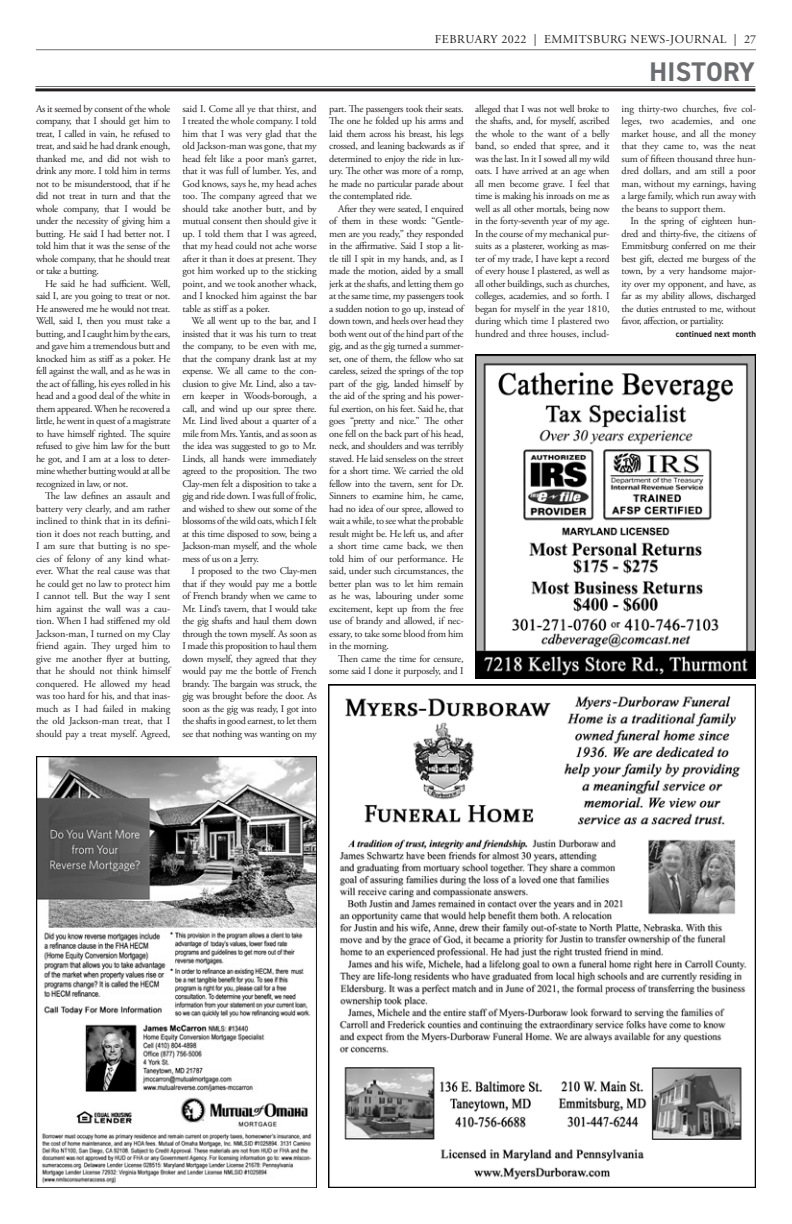
<style>
.page{position:relative;width:792px;height:1224px;background:#fff}
.page>*{position:absolute;margin:0;border:0;box-sizing:border-box;transform-origin:0 0}
.t1{font:700 27px "DIN2014";letter-spacing:.005em;color:#6c6d70}
.t2{font:12px "Adobe Garamond Pro";letter-spacing:.035em;color:#231f20}
.body{font:10.2px/12.5px "Adobe Garamond Pro";letter-spacing:-.03em;color:#231f20;text-align:justify}
.t3{font:700 8.8px "DIN2014";color:#231f20}
</style>
<div class="page">
<hr style="left:36px;top:49px;width:720px;height:1px;background:#6c6d70">
<hr style="left:35px;top:86px;width:720px;height:1px;background:#6c6d70">
<hr style="left:35px;top:88px;width:720px;height:3px;background:#231f20">
<img style="left:329px;top:684px;width:427px;height:504px">
<img style="left:36px;top:756px;width:281px;height:432px">
<img style="left:476px;top:354px;width:279px;height:324px">
<p class="body" style="left:36px;top:103px;width:136px">As it seemed by consent of the whole company, that I should get him to treat, I called in vain, he refused to treat, and said he had drank enough, thanked me, and did not wish to drink any more. I told him in terms not to be misunderstood, that if he did not treat in turn and that the whole company, that I would be under the necessity of giving him a butting. He said I had better not. I told him that it was the sense of the whole company, that he should treat or take a butting.</p>
<p class="body" style="left:36px;top:278px;width:136px;text-indent:9px">He said he had sufficient. Well, said I, are you going to treat or not.<br>He answered me he would not treat.<br>Well, said I, then you must take a butting, and I caught him by the ears, and gave him a tremendous butt and knocked him as stiff as a poker. He fell against the wall, and as he was in the act of falling, his eyes rolled in his head and a good deal of the white in them appeared. When he recovered a little, he went in quest of a magistrate to have himself righted. The squire refused to give him law for the butt he got, and I am at a loss to deter&shy;mine whether butting would at all be recognized in law, or not.</p>
<p class="body" style="left:36px;top:490px;width:136px;text-indent:9px">The law defines an assault and battery very clearly, and am rather inclined to think that in its defini&shy;tion it does not reach butting, and I am sure that butting is no spe&shy;cies of felony of any kind what&shy;ever. What the real cause was that he could get no law to protect him I cannot tell. But the way I sent him against the wall was a cau&shy;tion. When I had stiffened my old Jackson-man, I turned on my Clay friend again. They urged him to give me another flyer at butting, that he should not think himself conquered. He allowed my head was too hard for his, and that inas&shy;much as I had failed in making the old Jackson-man treat, that I should pay a treat myself. Agreed,</p>
<p class="body" style="left:182px;top:103px;width:136px">said I. Come all ye that thirst, and I treated the whole company. I told him that I was very glad that the old Jackson-man was gone, that my head felt like a poor man’s garret, that it was full of lumber. Yes, and God knows, says he, my head aches too. The company agreed that we should take another butt, and by mutual consent then should give it up. I told them that I was agreed, that my head could not ache worse after it than it does at present. They got him worked up to the sticking point, and we took another whack, and I knocked him against the bar table as stiff as a poker.</p>
<p class="body" style="left:182px;top:315px;width:136px;text-indent:9px">We all went up to the bar, and I insisted that it was his turn to treat the company, to be even with me, that the company drank last at my expense. We all came to the con&shy;clusion to give Mr. Lind, also a tav&shy;ern keeper in Woods-borough, a call, and wind up our spree there.<br>Mr. Lind lived about a quarter of a mile from Mrs. Yantis, and as soon as the idea was suggested to go to Mr.<br>Linds, all hands were immediately agreed to the proposition. The two Clay-men felt a disposition to take a gig and ride down. I was full of frolic, and wished to shew out some of the blossoms of the wild oats, which I felt at this time disposed to sow, being a Jackson-man myself, and the whole mess of us on a Jerry.</p>
<p class="body" style="left:182px;top:565px;width:136px;text-indent:9px">I proposed to the two Clay-men that if they would pay me a bottle of French brandy when we came to Mr. Lind’s tavern, that I would take the gig shafts and haul them down through the town myself. As soon as I made this proposition to haul them down myself, they agreed that they would pay me the bottle of French brandy. The bargain was struck, the gig was brought before the door. As soon as the gig was ready, I got into the shafts in good earnest, to let them see that nothing was wanting on my</p>
<p class="t2" style="left:435px;top:32px;width:323px">FEBRUARY 2022 | EMMITSBURG NEWS-JOURNAL | 27</p>
<p class="t1" style="left:650px;top:53px;width:107px">HISTORY</p>
<p class="body" style="left:329px;top:103px;width:136px">part. The passengers took their seats.<br>The one he folded up his arms and laid them across his breast, his legs crossed, and leaning backwards as if determined to enjoy the ride in lux&shy;ury. The other was more of a romp, he made no particular parade about the contemplated ride.</p>
<p class="body" style="left:329px;top:203px;width:136px;text-indent:9px">After they were seated, I enquired of them in these words: “Gentle&shy;men are you ready,” they responded in the affirmative. Said I stop a lit&shy;tle till I spit in my hands, and, as I made the motion, aided by a small jerk at the shafts, and letting them go at the same time, my passengers took a sudden notion to go up, instead of down town, and heels over head they both went out of the hind part of the gig, and as the gig turned a summer&shy;set, one of them, the fellow who sat careless, seized the springs of the top part of the gig, landed himself by the aid of the spring and his power&shy;ful exertion, on his feet. Said he, that goes “pretty and nice.” The other one fell on the back part of his head, neck, and shoulders and was terribly staved. He laid senseless on the street for a short time. We carried the old fellow into the tavern, sent for Dr.<br>Sinners to examine him, he came, had no idea of our spree, allowed to wait a while, to see what the probable result might be. He left us, and after a short time came back, we then told him of our performance. He said, under such circumstances, the better plan was to let him remain as he was, labouring under some excitement, kept up from the free use of brandy and allowed, if nec&shy;essary, to take some blood from him in the morning.</p>
<p class="body" style="left:329px;top:653px;width:136px;text-align:right">Then came the time for censure, some said I done it purposely, and I</p>
<p class="body" style="left:475px;top:103px;width:136px">alleged that I was not well broke to the shafts, and, for myself, ascribed the whole to the want of a belly band, so ended that spree, and it was the last. In it I sowed all my wild oats. I have arrived at an age when all men become grave. I feel that time is making his inroads on me as well as all other mortals, being now in the forty-seventh year of my age.<br>In the course of my mechanical pur&shy;suits as a plasterer, working as mas&shy;ter of my trade, I have kept a record of every house I plastered, as well as all other buildings, such as churches, colleges, academies, and so forth. I began for myself in the year 1810, during which time I plastered two hundred and three houses, includ-</p>
<p class="body" style="left:622px;top:103px;width:136px">ing thirty-two churches, five col&shy;leges, two academies, and one market house, and all the money that they came to, was the neat sum of fifteen thousand three hun&shy;dred dollars, and am still a poor man, without my earnings, having a large family, which run away with the beans to support them.</p>
<p class="body" style="left:622px;top:215px;width:136px;text-indent:9px">In the spring of eighteen hun&shy;dred and thirty-five, the citizens of Emmitsburg conferred on me their best gift, elected me burgess of the town, by a very handsome major&shy;ity over my opponent, and have, as far as my ability allows, discharged the duties entrusted to me, without favor, affection, or partiality.</p>
<p class="t3" style="left:676px;top:328px;width:82px">continued next month</p>
</div>
